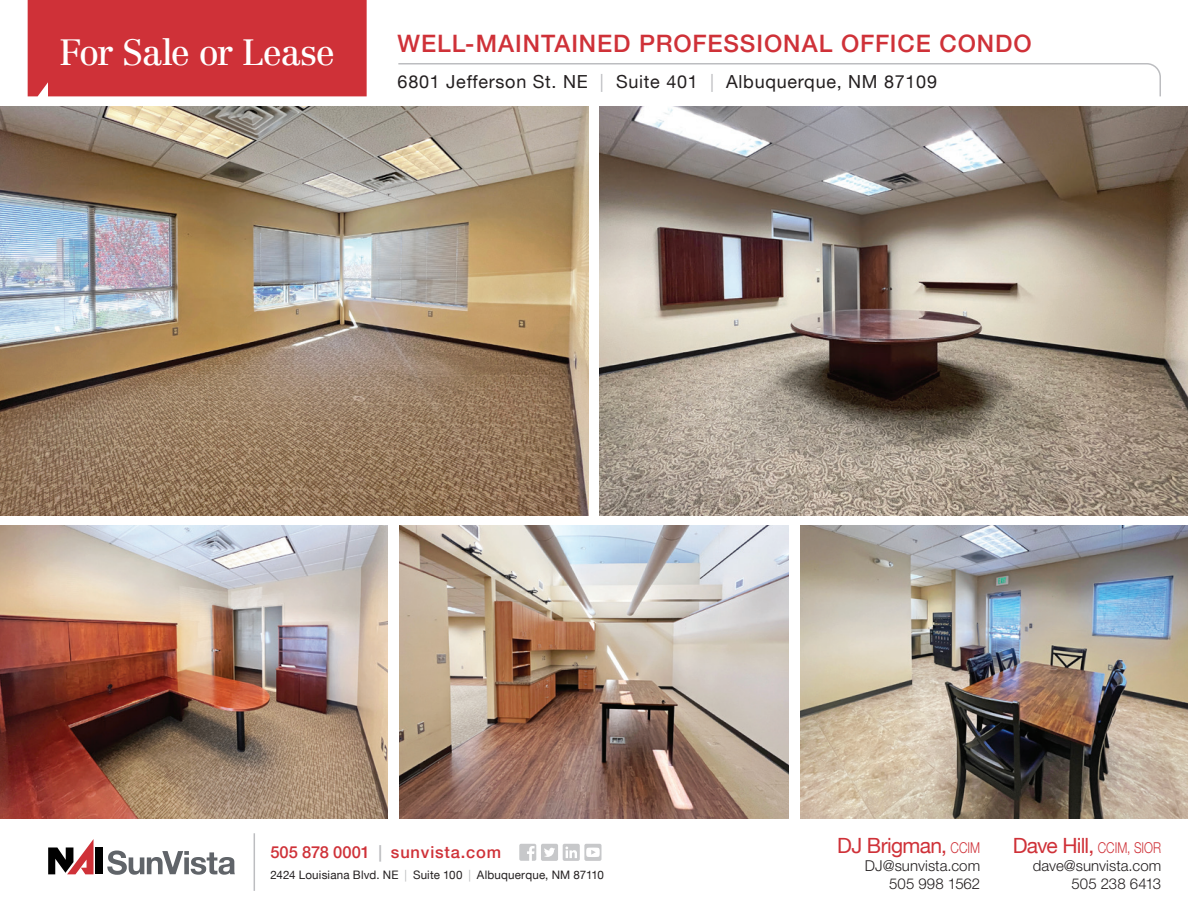
<style>
.page{position:relative;width:1188px;height:918px;background:#fff}
.page>*{position:absolute;margin:0;border:0;box-sizing:border-box;transform-origin:0 0}
.t1{font:36px "Centennial LT Std";letter-spacing:-.045em;color:#fff}
.t2{font:500 24px "Helvetica Neue LT";letter-spacing:.04em;color:#cf3138}
.t3{font:21px "Helvetica Neue LT";letter-spacing:-.03em;color:#cf3138}
.t4{font:18px "Helvetica Neue LT";letter-spacing:.04em;color:#231f20}
.t5{font:500 16.5px "Helvetica Neue LT";letter-spacing:.05em;color:#cf3138}
.t6{font:300 15px/18px "Helvetica Neue LT Std";letter-spacing:.005em;color:#231f20;text-align:right}
.t7{font:11.7px "Helvetica Neue LT";letter-spacing:.015em;color:#231f20}
.s1{color:#bcbdc0}
.s2{font-family:"Helvetica Neue LT Std";font-weight:300;font-size:15px}
</style>
<div class="page">
<img style="left:0;top:526px;width:387px;height:293px">
<img style="left:400px;top:526px;width:388px;height:293px">
<img style="left:801px;top:526px;width:387px;height:293px">
<img style="left:0;top:107px;width:589px;height:408px">
<img style="left:600px;top:107px;width:588px;height:408px">
<div style="left:96px;top:848px;width:7px;height:26px;background:#000"></div>
<svg style="left:48px;top:839px;width:46px;height:35px"></svg>
<svg style="left:107px;top:851px;width:128px;height:24px"></svg>
<div style="left:519px;top:844px;width:17px;height:17px;background:#c7c8ca;border-radius:2px"></div>
<svg style="left:527px;top:846px;width:8px;height:15px"></svg>
<div style="left:563px;top:844px;width:17px;height:17px;background:#c7c8ca;border-radius:2px"></div>
<svg style="left:565px;top:847px;width:12px;height:11px"></svg>
<div style="left:541px;top:844px;width:17px;height:17px;background:#c7c8ca;border-radius:2px"></div>
<svg style="left:544px;top:848px;width:11px;height:9px"></svg>
<div style="left:584px;top:844px;width:18px;height:17px;background:#c7c8ca;border-radius:2px"></div>
<svg style="left:586px;top:848px;width:14px;height:9px"></svg>
<hr style="left:254px;top:833px;width:1px;height:58px;background:#bcbdc0">
<div style="left:28px;top:0;width:339px;height:96px;background:#cf3138"></div>
<svg style="left:398px;top:63px;width:763px;height:34px"></svg>
<h1 class="t1" style="left:59px;top:31px;width:278px">For Sale or Lease</h1>
<h2 class="t2" style="left:398px;top:29px;width:636px">WELL-MAINTAINED PROFESSIONAL OFFICE CONDO</h2>
<p class="t4" style="left:398px;top:71px;width:541px">6801 Jefferson St. NE <span class="s1">|</span> Suite 401 <span class="s1">|</span> Albuquerque, NM 87109</p>
<p class="t5" style="left:270px;top:843px;width:232px">505 878 0001 <span class="s1">|</span> sunvista.com</p>
<p class="t7" style="left:270px;top:868px;width:335px">2424 Louisiana Blvd. NE <span class="s1">|</span> Suite 100 <span class="s1">|</span> Albuquerque, NM 87110</p>
<h3 class="t3" style="left:837px;top:833px;width:144px">DJ Brigman, <span class="s2">CCIM</span></h3>
<p class="t6" style="left:865px;top:857px;width:117px">DJ@sunvista.com<br>505 998 1562</p>
<h3 class="t3" style="left:1013px;top:833px;width:150px">Dave Hill, <span class="s2">CCIM, SIOR</span></h3>
<p class="t6" style="left:1033px;top:857px;width:130px">dave@sunvista.com<br>505 238 6413</p>
</div>
